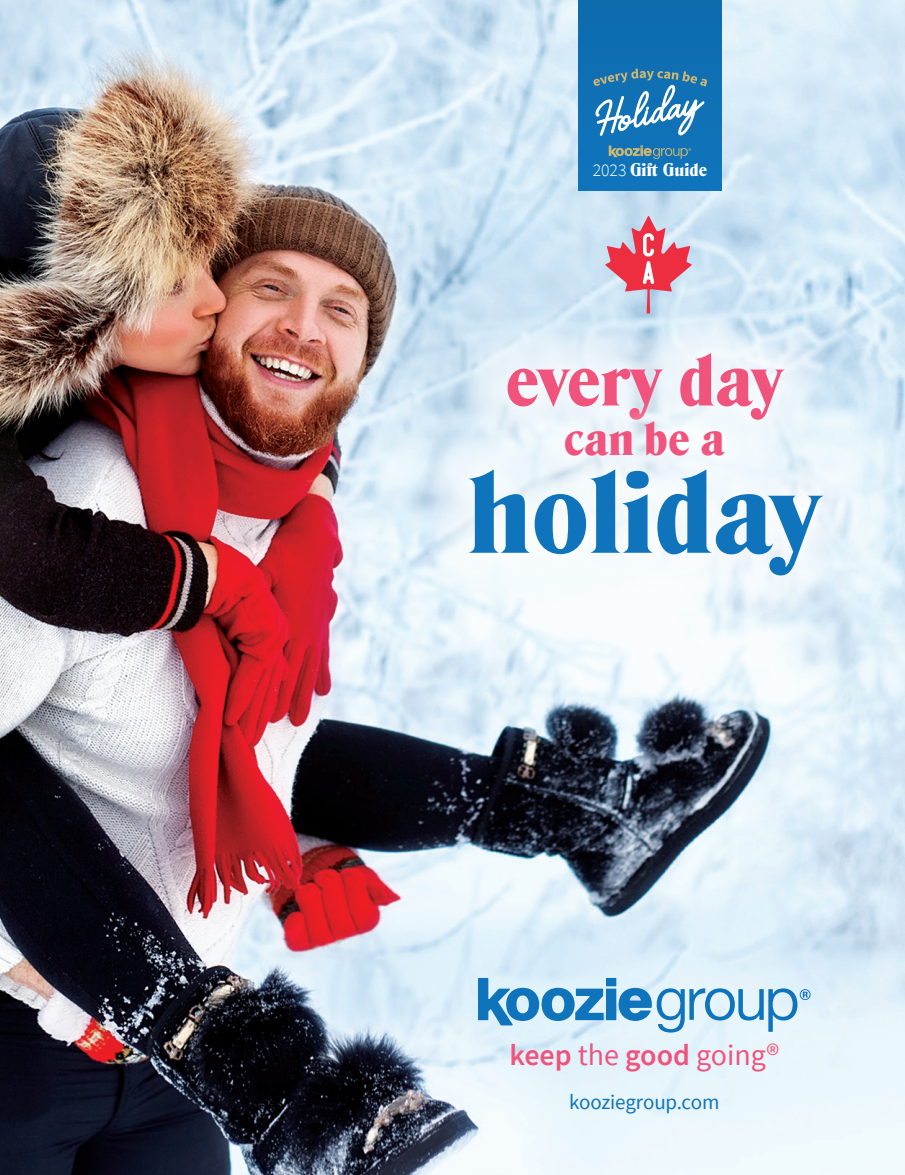
<style>
.page{position:relative;width:905px;height:1175px;background:#fff}
.page>*{position:absolute;margin:0;border:0;box-sizing:border-box;transform-origin:0 0}
.t1{font:800 113.4px "Denver TS";color:#1074bc}
.t2{font:800 71.4px "Denver TS";letter-spacing:-.005em;color:#f0547d}
.t3{font:800 46.2px "Denver TS";color:#f0547d}
.t4{font:30px "Source Sans Pro";color:#f0547d}
.ASI_UPIC_-_AUTO{font:21px "Source Sans Pro";letter-spacing:-.01em;color:#1074bc}
.t5{font:800 17.7px "Denver TS";color:#fff}
.s1{font-family:"Source Sans Pro";font-weight:300}
.s2{font-weight:600}
</style>
<div class="page">
<img style="left:0;top:0;width:904px;height:1174px">
<div style="left:578px;top:0;width:143px;height:191px;background:#106fb2"></div>
<svg style="left:593px;top:69px;width:114px;height:67px"></svg>
<svg style="left:608px;top:145px;width:83px;height:14px"></svg>
<div style="left:606px;top:988px;width:10px;height:32px;background:#1074bc"></div>
<div style="left:606px;top:978px;width:10px;height:8px;background:#1074bc"></div>
<svg style="left:478px;top:978px;width:125px;height:47px;background:#78b3db"></svg>
<svg style="left:618px;top:987px;width:192px;height:45px;background:#a1cbe7"></svg>
<div style="left:418px;top:304px;width:454px;height:321px;background:#fff;opacity:.5"></div>
<div style="left:482px;top:328px;width:327px;height:116px;background:#fff;opacity:.5"></div>
<div style="left:540px;top:397px;width:209px;height:84px;background:#fff;opacity:.5"></div>
<div style="left:444px;top:444px;width:403px;height:156px;background:#fff;opacity:.5"></div>
<svg style="left:605px;top:216px;width:86px;height:97px;background:#d99bac"></svg>
<p class="t5" style="left:592px;top:160px;width:116px"><span class="s1">2023</span> Gift Guide</p>
<p class="t2" style="left:505px;top:338px;width:279px">every day</p>
<p class="t3" style="left:564px;top:411px;width:162px">can be a</p>
<p class="t1" style="left:468px;top:445px;width:354px">holiday</p>
<p class="t4" style="left:509px;top:1036px;width:271px"><span class="s2">keep</span> the <span class="s2">good</span> going®</p>
<p class="ASI_UPIC_-_AUTO" style="left:569px;top:1089px;width:152px">kooziegroup.com</p>
</div>
